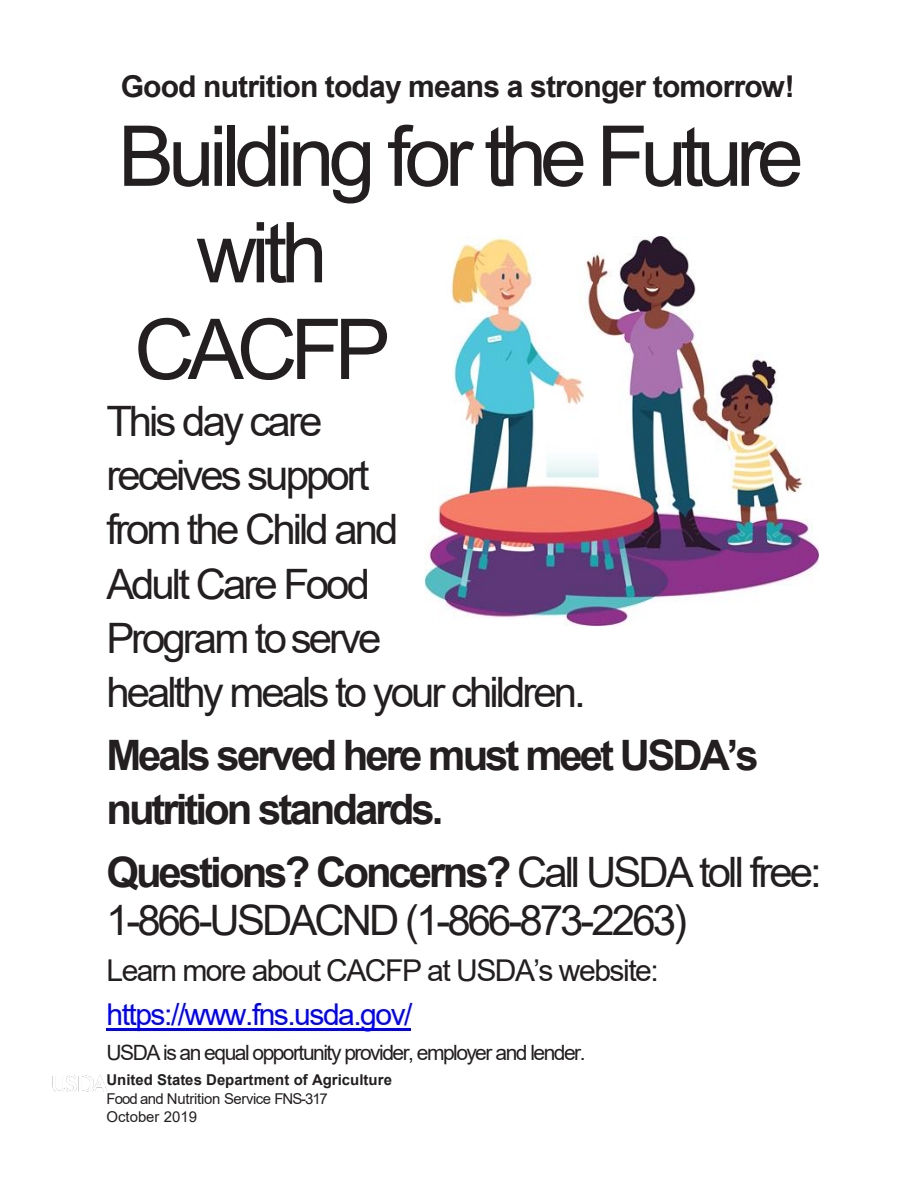
<style>
.page{position:relative;width:918px;height:1188px;background:#fff}
.page>*{position:absolute;margin:0;border:0;box-sizing:border-box;transform-origin:0 0}
.t1{font:84px "Arial";letter-spacing:-.075em;color:#231f20}
.t2{font:42px/54.2px "Arial";letter-spacing:-.07em;color:#231f20}
.t3{font:700 42px/54.2px "Arial";letter-spacing:-.07em;color:#231f20}
.t4{font:30px/43.5px "Arial";letter-spacing:-.05em;color:#231f20}
.t5{font:700 30px "Arial";letter-spacing:-.03em;color:#231f20}
.t6{font:21px "Arial";letter-spacing:-.07em;color:#231f20}
.t7{font:15px/18.1px "Arial";letter-spacing:-.02em;color:#231f20}
.s1{font-weight:700}
.s2{color:#00f}
</style>
<div class="page">
<hr style="left:106px;top:1028px;width:305px;height:2px;background:#00f">
<img style="left:52px;top:1075px;width:56px;height:17px">
<img style="left:425px;top:237px;width:394px;height:388px">
<p class="t5" style="left:121px;top:65px;width:676px">Good nutrition today means a stronger tomorrow!</p>
<p class="t1" style="left:118px;top:98px;width:687px">Building for the Future</p>
<p class="t1" style="left:197px;top:195px;width:133px">with</p>
<p class="t1" style="left:134px;top:292px;width:258px">CACFP</p>
<p class="t2" style="left:106px;top:394px;width:481px">This day care<br>receives support<br>from the Child and<br>Adult Care Food<br>Program to serve<br>healthy meals to your children.</p>
<p class="t3" style="left:106px;top:729px;width:654px">Meals served here must meet USDA’s nutrition standards.</p>
<p class="t2" style="left:106px;top:848px;width:717px;line-height:48.3px"><span class="s1">Questions? Concerns?</span> Call USDA toll free:<br>1-866-USDACND (1-866-873-2263)</p>
<p class="t4" style="left:106px;top:949px;width:554px">Learn more about CACFP at USDA’s website: <span class="s2">https://www.fns.usda.gov/</span></p>
<p class="t6" style="left:106px;top:1038px;width:481px">USDA is an equal opportunity provider, employer and lender.</p>
<p class="t7" style="left:106px;top:1071px;width:287px"><span class="s1">United States Department of Agriculture<br></span>Food and Nutrition Service FNS-317<br>October 2019</p>
</div>
